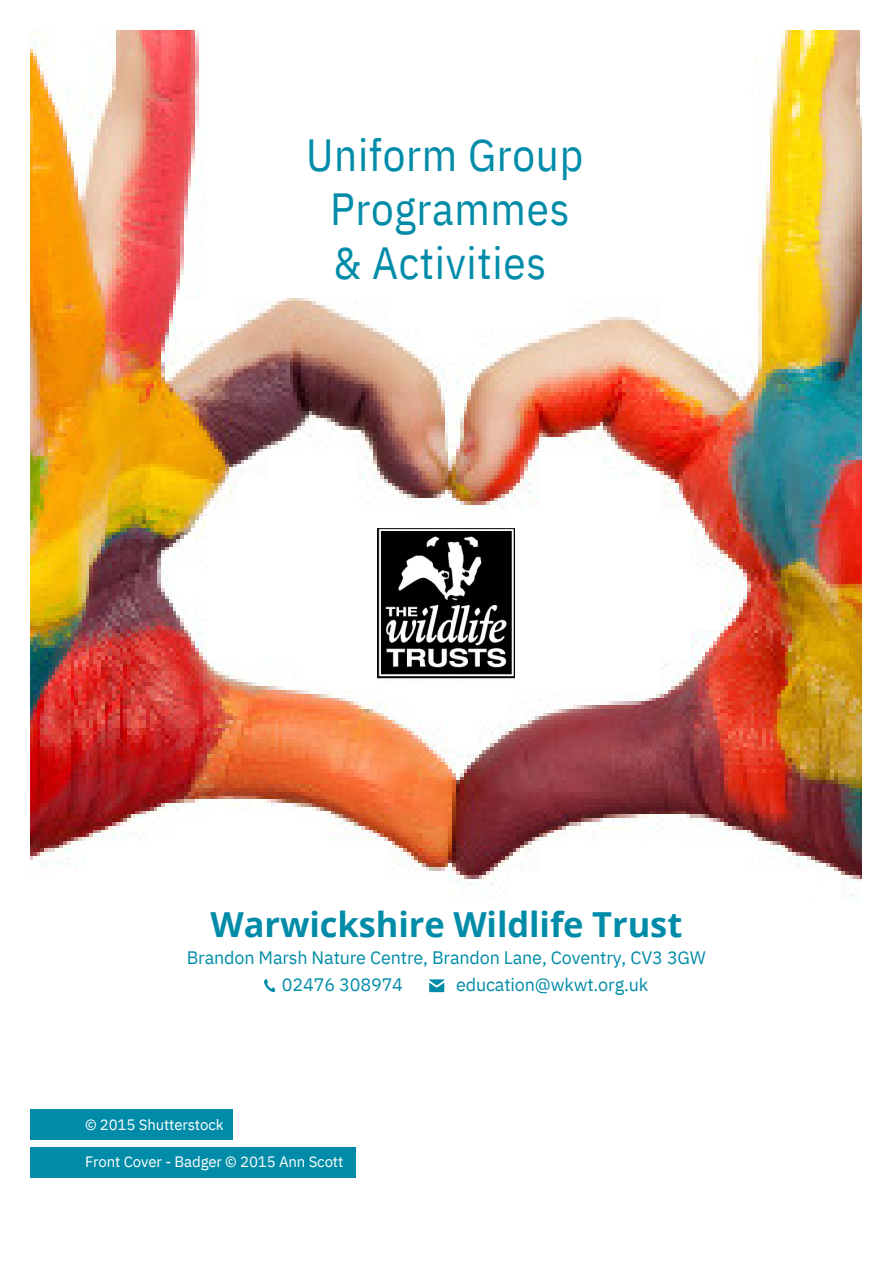
<style>
.page{position:relative;width:893px;height:1264px;background:#fff}
.page>*{position:absolute;margin:0;border:0;box-sizing:border-box;transform-origin:0 0}
.t1{font:45px/54px "IBM Plex Sans Cond";letter-spacing:.015em;color:#008ca8;text-align:center}
.t2{font:700 34.5px "Open Sans";letter-spacing:-.005em;color:#008ca8}
.t3{font:18px "IBM Plex Sans";letter-spacing:-.01em;color:#008ca8}
.t4{font:15px "IBM Plex Sans";letter-spacing:-.01em;color:#fff}
</style>
<div class="page">
<img style="left:30px;top:30px;width:832px;height:1148px">
<p class="t1" style="left:306px;top:127px;width:279px">Uniform Group<br>Programmes &amp; Activities</p>
<p class="t2" style="left:211px;top:900px;width:473px">Warwickshire Wildlife Trust</p>
<p class="t3" style="left:187px;top:945px;width:521px">Brandon Marsh Nature Centre, Brandon Lane, Coventry, CV3 3GW</p>
<p class="t3" style="left:282px;top:972px;width:123px">02476 308974</p>
<p class="t3" style="left:456px;top:972px;width:194px">education@wkwt.org.uk</p>
<p class="t4" style="left:85px;top:1114px;width:140px">© 2015 Shutterstock</p>
<p class="t4" style="left:85px;top:1151px;width:260px">Front Cover - Badger © 2015 Ann Scott</p>
</div>
